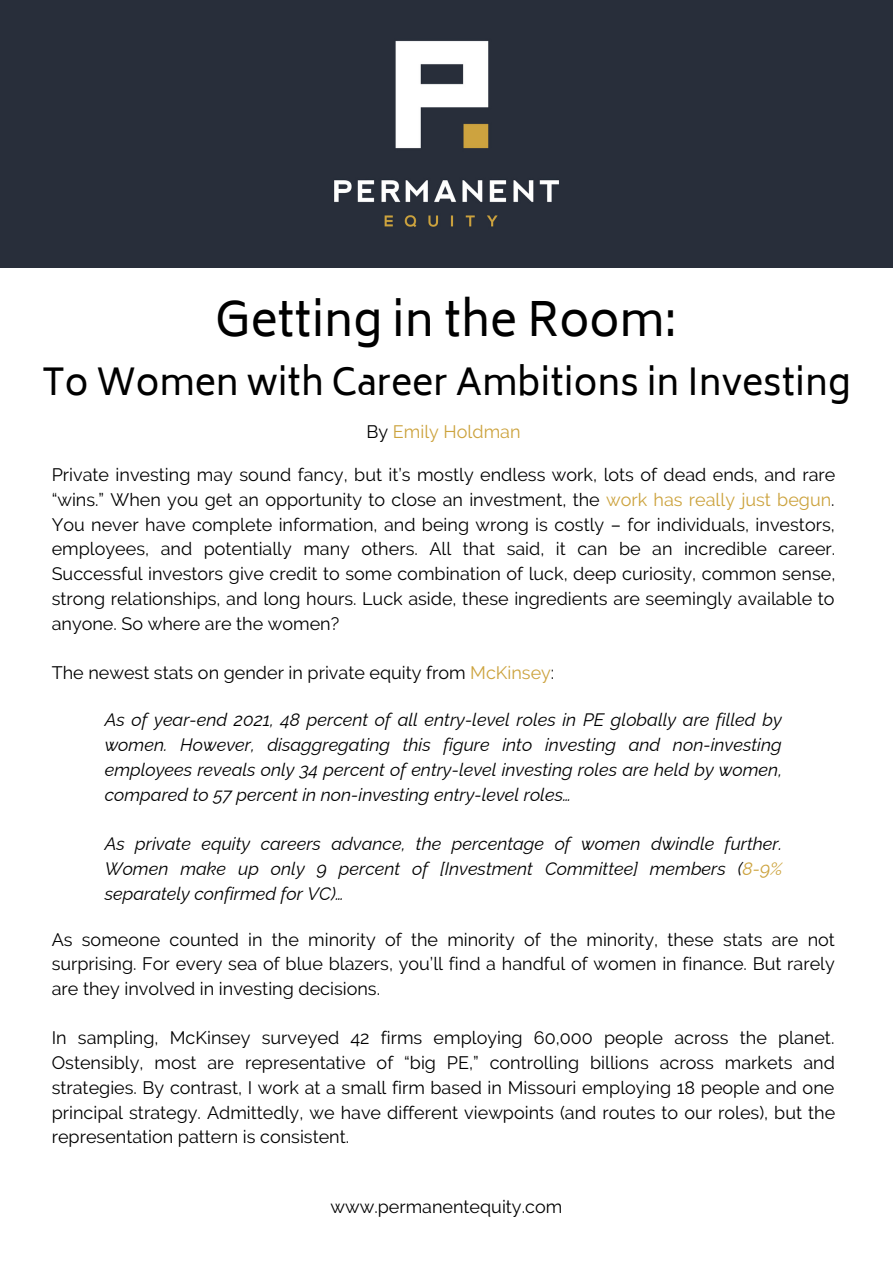
<style>
.page{position:relative;width:893px;height:1264px;background:#fff}
.page>*{position:absolute;margin:0;border:0;box-sizing:border-box;transform-origin:0 0}
.t1{font:45.75px "Biryani";color:#000}
.t2{font:36px "Biryani";color:#000}
.t3{font:18px/24.8px "Raleway";color:#000;text-align:justify}
.t4{font:italic 18px/24.8px "Raleway";color:#000;text-align:justify}
.t5{font:18px "Raleway";color:#cca33e}
.s1{color:#000}
.s2{color:#cca33e}
</style>
<div class="page">
<div style="left:0;top:0;width:892px;height:268px;background:#282e3a"></div>
<h1 class="t1" style="left:215px;top:294px;width:463px">Getting in the Room:</h1>
<h2 class="t2" style="left:42px;top:362px;width:810px">To Women with Career Ambitions in Investing</h2>
<p class="t5" style="left:366px;top:421px;width:155px"><span class="s1">By</span> Emily Holdman</p>
<p class="t3" style="left:52px;top:462px;width:785px">Private investing may sound fancy, but it’s mostly endless work, lots of dead ends, and rare “wins.” When you get an opportunity to close an investment, the <span class="s2">work has really just begun</span>.<br>You never have complete information, and being wrong is costly – for individuals, investors, employees, and potentially many others. All that said, it can be an incredible career.<br>Successful investors give credit to some combination of luck, deep curiosity, common sense, strong relationships, and long hours. Luck aside, these ingredients are seemingly available to anyone. So where are the women?</p>
<p class="t3" style="left:52px;top:660px;width:504px">The newest stats on gender in private equity from <span class="s2">McKinsey</span>:</p>
<p class="t4" style="left:105px;top:707px;width:678px">As of year-end 2021, 48 percent of all entry-level roles in PE globally are filled by women. However, disaggregating this figure into investing and non-investing employees reveals only 34 percent of entry-level investing roles are held by women, compared to 57 percent in non-investing entry-level roles…</p>
<p class="t4" style="left:105px;top:831px;width:679px">As private equity careers advance, the percentage of women dwindle further.<br>Women make up only 9 percent of [Investment Committee] members (<span class="s2">8-9% </span>separately confirmed for VC)…</p>
<p class="t3" style="left:52px;top:926px;width:784px">As someone counted in the minority of the minority of the minority, these stats are not surprising. For every sea of blue blazers, you’ll find a handful of women in finance. But rarely are they involved in investing decisions.</p>
<p class="t3" style="left:52px;top:1025px;width:785px">In sampling, McKinsey surveyed 42 firms employing 60,000 people across the planet.<br>Ostensibly, most are representative of “big PE,” controlling billions across markets and strategies. By contrast, I work at a small firm based in Missouri employing 18 people and one principal strategy. Admittedly, we have different viewpoints (and routes to our roles), but the representation pattern is consistent.</p>
<p class="t3" style="left:330px;top:1193px;width:233px">www.permanentequity.com</p>
</div>
